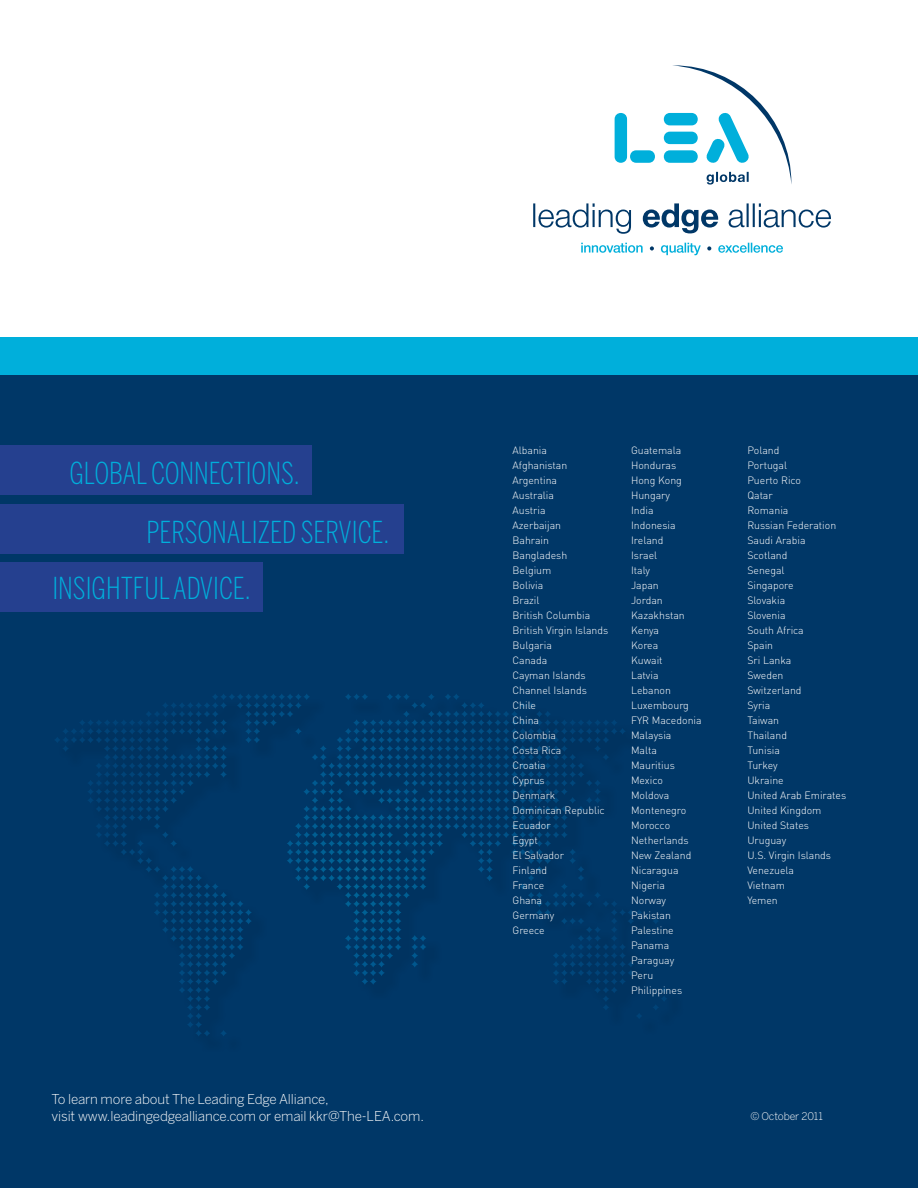
<style>
.page{position:relative;width:918px;height:1188px;background:#fff}
.page>*{position:absolute;margin:0;border:0;box-sizing:border-box;transform-origin:0 0}
.t1{font:300 30px/58.7px "Benton Sans Comp";color:#00afdb}
.t2{font:300 13.5px/17.2px "Benton Sans";letter-spacing:-.01em;color:#fff}
.t3{font:300 10.5px/15px "DIN";color:#fff}
.t4{font:300 10.5px "Benton Sans";letter-spacing:-.01em;color:#fff}
</style>
<div class="page">
<div style="left:0;top:337px;width:918px;height:76px;background:#00afdb"></div>
<div style="left:0;top:376px;width:918px;height:812px;background:#003767"></div>
<svg style="left:653px;top:988px;width:14px;height:22px"></svg>
<svg style="left:654px;top:919px;width:4px;height:5px"></svg>
<svg style="left:55px;top:694px;width:587px;height:342px"></svg>
<div style="left:0;top:446px;width:311px;height:49px;background:#25408f"></div>
<div style="left:0;top:504px;width:404px;height:50px;background:#25408f"></div>
<div style="left:0;top:562px;width:263px;height:49px;background:#25408f"></div>
<svg style="left:533px;top:65px;width:298px;height:190px"></svg>
<h1 class="t1" style="left:147px;top:444px;width:244px;text-indent:-77px">GLOBAL CONNECTIONS.<br>PERSONALIZED SERVICE.</h1>
<h1 class="t1" style="left:52px;top:558px;width:200px">INSIGHTFUL ADVICE.</h1>
<p class="t2" style="left:52px;top:1091px;width:374px">To learn more about The Leading Edge Alliance,<br>visit www.leadingedgealliance.com or email kkr@The-LEA.com.</p>
<p class="t3" style="left:513px;top:443px;width:97px">Albania<br>Afghanistan<br>Argentina<br>Australia<br>Austria<br>Azerbaijan<br>Bahrain<br>Bangladesh<br>Belgium<br>Bolivia<br>Brazil<br>British Columbia<br>British Virgin Islands<br>Bulgaria<br>Canada<br>Cayman Islands<br>Channel Islands<br>Chile<br>China<br>Colombia<br>Costa Rica<br>Croatia<br>Cyprus<br>Denmark<br>Dominican Republic<br>Ecuador<br>Egypt<br>El Salvador<br>Finland<br>France<br>Ghana<br>Germany<br>Greece</p>
<p class="t3" style="left:631px;top:443px;width:72px">Guatemala<br>Honduras<br>Hong Kong<br>Hungary<br>India<br>Indonesia<br>Ireland<br>Israel<br>Italy<br>Japan<br>Jordan<br>Kazakhstan<br>Kenya<br>Korea<br>Kuwait<br>Latvia<br>Lebanon<br>Luxembourg<br>FYR Macedonia<br>Malaysia<br>Malta<br>Mauritius<br>Mexico<br>Moldova<br>Montenegro<br>Morocco<br>Netherlands<br>New Zealand<br>Nicaragua<br>Nigeria<br>Norway<br>Pakistan<br>Palestine<br>Panama<br>Paraguay<br>Peru<br>Philippines</p>
<p class="t3" style="left:747px;top:443px;width:100px">Poland<br>Portugal<br>Puerto Rico<br>Qatar<br>Romania<br>Russian Federation<br>Saudi Arabia<br>Scotland<br>Senegal<br>Singapore<br>Slovakia<br>Slovenia<br>South Africa<br>Spain<br>Sri Lanka<br>Sweden<br>Switzerland<br>Syria<br>Taiwan<br>Thailand<br>Tunisia<br>Turkey<br>Ukraine<br>United Arab Emirates<br>United Kingdom<br>United States<br>Uruguay<br>U.S. Virgin Islands<br>Venezuela<br>Vietnam<br>Yemen</p>
<p class="t4" style="left:750px;top:1110px;width:74px">© October 2011</p>
</div>
